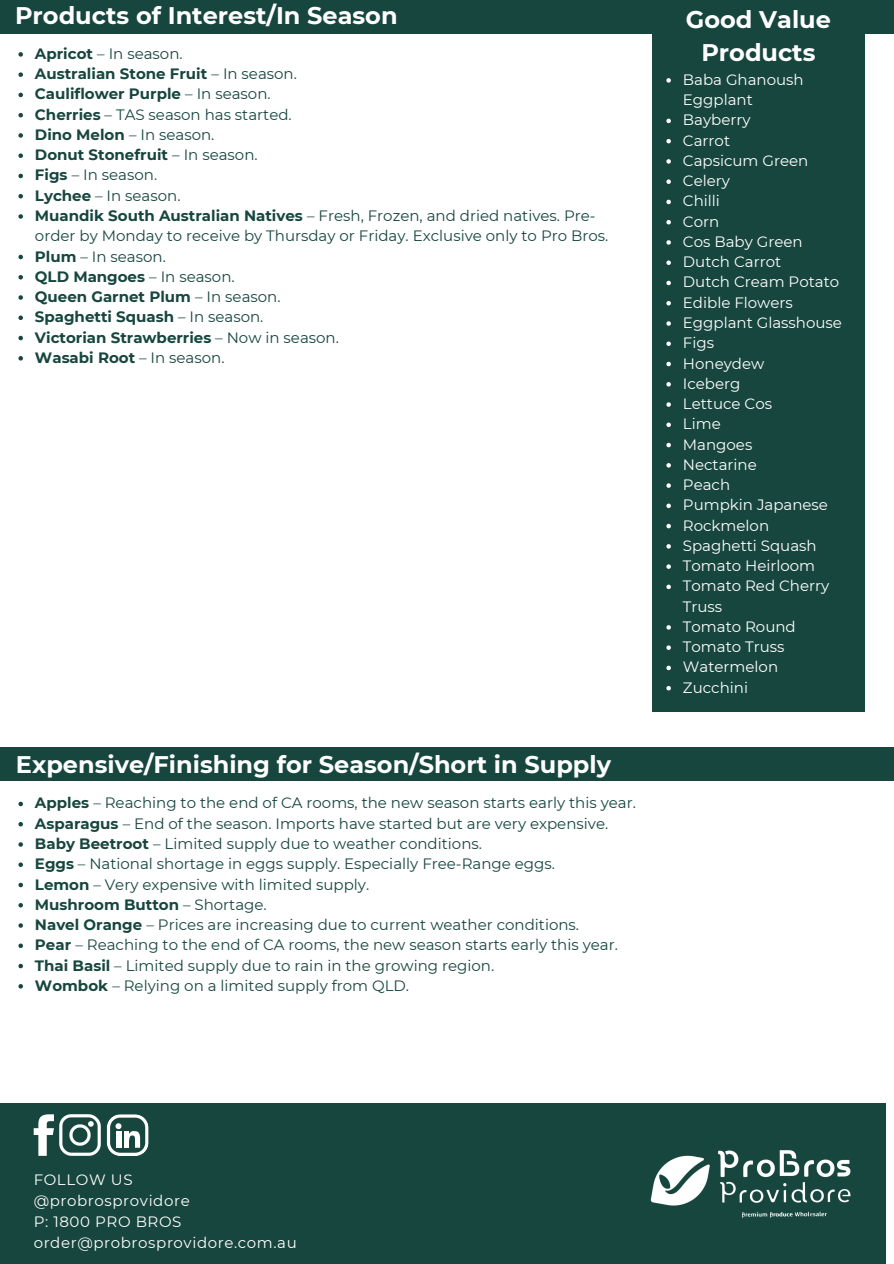
<style>
.page{position:relative;width:894px;height:1264px;background:#fff}
.page>*{position:absolute;margin:0;border:0;box-sizing:border-box;transform-origin:0 0}
.t1{font:700 24px/32.7px "Montserrat";color:#fff;text-align:center}
.t2{font:15px/20.2px "Montserrat";color:#17463e}
.t3{font:15px/20.2px "Montserrat";color:#fff}
.t4{font:700 15px "Montserrat";color:#17463e}
.t5{font:15px "Montserrat";letter-spacing:.04em;color:#fff}
.s1{font-weight:700}
.s2{font-weight:400}
</style>
<div class="page">
<div style="left:0;top:1102px;width:885px;height:161px;background:#17463e"></div>
<svg style="left:34px;top:1114px;width:20px;height:41px"></svg>
<img style="left:59px;top:1114px;width:42px;height:41px">
<img style="left:650px;top:1150px;width:201px;height:68px">
<div style="left:0;top:0;width:893px;height:34px;background:#17463e"></div>
<svg style="left:18px;top:52px;width:5px;height:5px"></svg>
<svg style="left:18px;top:72px;width:5px;height:5px"></svg>
<svg style="left:18px;top:93px;width:5px;height:4px"></svg>
<svg style="left:18px;top:113px;width:5px;height:4px"></svg>
<svg style="left:18px;top:133px;width:5px;height:5px"></svg>
<svg style="left:18px;top:153px;width:5px;height:5px"></svg>
<svg style="left:18px;top:174px;width:5px;height:4px"></svg>
<svg style="left:18px;top:194px;width:5px;height:4px"></svg>
<svg style="left:18px;top:214px;width:5px;height:5px"></svg>
<svg style="left:18px;top:255px;width:5px;height:4px"></svg>
<svg style="left:18px;top:275px;width:5px;height:4px"></svg>
<svg style="left:18px;top:295px;width:5px;height:5px"></svg>
<svg style="left:18px;top:315px;width:5px;height:5px"></svg>
<svg style="left:18px;top:336px;width:5px;height:4px"></svg>
<svg style="left:18px;top:356px;width:5px;height:4px"></svg>
<div style="left:652px;top:7px;width:212px;height:705px;background:#17463e"></div>
<div style="left:0;top:746px;width:893px;height:34px;background:#17463e"></div>
<svg style="left:18px;top:801px;width:5px;height:5px"></svg>
<svg style="left:18px;top:822px;width:5px;height:4px"></svg>
<svg style="left:18px;top:842px;width:5px;height:4px"></svg>
<svg style="left:18px;top:862px;width:5px;height:5px"></svg>
<svg style="left:18px;top:882px;width:5px;height:5px"></svg>
<svg style="left:18px;top:903px;width:5px;height:4px"></svg>
<svg style="left:18px;top:923px;width:5px;height:4px"></svg>
<svg style="left:18px;top:943px;width:5px;height:5px"></svg>
<svg style="left:18px;top:963px;width:5px;height:5px"></svg>
<svg style="left:18px;top:984px;width:5px;height:4px"></svg>
<svg style="left:666px;top:78px;width:4px;height:5px"></svg>
<svg style="left:666px;top:119px;width:4px;height:4px"></svg>
<svg style="left:666px;top:139px;width:4px;height:4px"></svg>
<svg style="left:666px;top:159px;width:4px;height:5px"></svg>
<svg style="left:666px;top:179px;width:4px;height:5px"></svg>
<svg style="left:666px;top:200px;width:4px;height:4px"></svg>
<svg style="left:666px;top:220px;width:4px;height:4px"></svg>
<svg style="left:666px;top:240px;width:4px;height:5px"></svg>
<svg style="left:666px;top:260px;width:4px;height:5px"></svg>
<svg style="left:666px;top:281px;width:4px;height:4px"></svg>
<svg style="left:666px;top:301px;width:4px;height:4px"></svg>
<svg style="left:666px;top:321px;width:4px;height:5px"></svg>
<svg style="left:666px;top:341px;width:4px;height:5px"></svg>
<svg style="left:666px;top:362px;width:4px;height:4px"></svg>
<svg style="left:666px;top:382px;width:4px;height:4px"></svg>
<svg style="left:666px;top:402px;width:4px;height:5px"></svg>
<svg style="left:666px;top:422px;width:4px;height:5px"></svg>
<svg style="left:666px;top:443px;width:4px;height:4px"></svg>
<svg style="left:666px;top:463px;width:4px;height:4px"></svg>
<svg style="left:666px;top:483px;width:4px;height:5px"></svg>
<svg style="left:666px;top:503px;width:4px;height:5px"></svg>
<svg style="left:666px;top:524px;width:4px;height:4px"></svg>
<svg style="left:666px;top:544px;width:4px;height:4px"></svg>
<svg style="left:666px;top:564px;width:4px;height:5px"></svg>
<svg style="left:666px;top:584px;width:4px;height:5px"></svg>
<svg style="left:666px;top:625px;width:4px;height:4px"></svg>
<svg style="left:666px;top:645px;width:4px;height:5px"></svg>
<svg style="left:666px;top:665px;width:4px;height:5px"></svg>
<svg style="left:666px;top:686px;width:4px;height:4px"></svg>
<svg style="left:107px;top:1114px;width:41px;height:41px"></svg>
<p class="t1" style="left:15px;top:-1px;width:384px">Products of Interest/In Season</p>
<p class="t2" style="left:35px;top:43px;width:149px"><span class="s1">Apricot</span> – In season.</p>
<p class="t4" style="left:35px;top:65px;width:263px">Australian Stone Fruit <span class="s2">– In season.</span></p>
<p class="t4" style="left:35px;top:85px;width:237px">Cauliflower Purple <span class="s2">– In season.</span></p>
<p class="t2" style="left:35px;top:104px;width:258px"><span class="s1">Cherries</span> – TAS season has started.</p>
<p class="t2" style="left:35px;top:124px;width:181px"><span class="s1">Dino Melon</span> – In season.</p>
<p class="t4" style="left:35px;top:146px;width:224px">Donut Stonefruit <span class="s2">– In season.</span></p>
<p class="t2" style="left:35px;top:165px;width:124px"><span class="s1">Figs</span> – In season.</p>
<p class="t2" style="left:35px;top:185px;width:147px"><span class="s1">Lychee</span> – In season.</p>
<p class="t2" style="left:35px;top:205px;width:574px"><span class="s1">Muandik South Australian Natives</span> – Fresh, Frozen, and dried natives. Pre&shy;order by Monday to receive by Thursday or Friday. Exclusive only to Pro Bros.</p>
<p class="t2" style="left:35px;top:246px;width:132px"><span class="s1">Plum</span> – In season.</p>
<p class="t4" style="left:35px;top:267px;width:201px">QLD Mangoes <span class="s2">– In season.</span></p>
<p class="t4" style="left:35px;top:287px;width:247px">Queen Garnet Plum <span class="s2">– In season.</span></p>
<p class="t4" style="left:35px;top:308px;width:230px">Spaghetti Squash <span class="s2">– In season.</span></p>
<p class="t4" style="left:35px;top:328px;width:305px">Victorian Strawberries <span class="s2">– Now in season.</span></p>
<p class="t4" style="left:35px;top:348px;width:191px">Wasabi Root <span class="s2">– In season.</span></p>
<p class="t1" style="left:16px;top:748px;width:596px">Expensive/Finishing for Season/Short in Supply</p>
<p class="t2" style="left:35px;top:793px;width:602px"><span class="s1">Apples</span> – Reaching to the end of CA rooms, the new season starts early this year.</p>
<p class="t2" style="left:35px;top:813px;width:574px"><span class="s1">Asparagus</span> – End of the season. Imports have started but are very expensive.</p>
<p class="t2" style="left:35px;top:833px;width:448px"><span class="s1">Baby Beetroot</span> – Limited supply due to weather conditions.</p>
<p class="t2" style="left:35px;top:853px;width:521px"><span class="s1">Eggs</span> – National shortage in eggs supply. Especially Free-Range eggs.</p>
<p class="t2" style="left:35px;top:874px;width:336px"><span class="s1">Lemon</span> – Very expensive with limited supply.</p>
<p class="t4" style="left:35px;top:895px;width:233px">Mushroom Button <span class="s2">– Shortage.</span></p>
<p class="t2" style="left:35px;top:914px;width:545px"><span class="s1">Navel Orange</span> – Prices are increasing due to current weather conditions.</p>
<p class="t2" style="left:35px;top:934px;width:584px"><span class="s1">Pear</span> – Reaching to the end of CA rooms, the new season starts early this year.</p>
<p class="t2" style="left:35px;top:955px;width:460px"><span class="s1">Thai Basil</span> – Limited supply due to rain in the growing region.</p>
<p class="t2" style="left:35px;top:975px;width:375px"><span class="s1">Wombok</span> – Relying on a limited supply from QLD.</p>
<p class="t1" style="left:685px;top:3px;width:146px">Good Value<br>Products</p>
<p class="t3" style="left:682px;top:69px;width:122px">Baba Ghanoush<br>Eggplant</p>
<p class="t3" style="left:682px;top:110px;width:69px">Bayberry</p>
<p class="t3" style="left:682px;top:130px;width:49px">Carrot</p>
<p class="t3" style="left:682px;top:150px;width:127px">Capsicum Green</p>
<p class="t3" style="left:682px;top:171px;width:49px">Celery</p>
<p class="t3" style="left:682px;top:191px;width:39px">Chilli</p>
<p class="t3" style="left:682px;top:211px;width:38px">Corn</p>
<p class="t3" style="left:682px;top:231px;width:121px">Cos Baby Green</p>
<p class="t3" style="left:682px;top:252px;width:100px">Dutch Carrot</p>
<p class="t3" style="left:682px;top:272px;width:158px">Dutch Cream Potato</p>
<p class="t3" style="left:682px;top:292px;width:111px">Edible Flowers</p>
<p class="t3" style="left:682px;top:312px;width:160px">Eggplant Glasshouse</p>
<p class="t3" style="left:682px;top:333px;width:33px">Figs</p>
<p class="t3" style="left:682px;top:353px;width:83px">Honeydew</p>
<p class="t3" style="left:682px;top:373px;width:59px">Iceberg</p>
<p class="t3" style="left:682px;top:393px;width:91px">Lettuce Cos</p>
<p class="t3" style="left:682px;top:414px;width:39px">Lime</p>
<p class="t3" style="left:682px;top:434px;width:71px">Mangoes</p>
<p class="t3" style="left:682px;top:454px;width:75px">Nectarine</p>
<p class="t3" style="left:682px;top:474px;width:49px">Peach</p>
<p class="t3" style="left:682px;top:495px;width:147px">Pumpkin Japanese</p>
<p class="t3" style="left:682px;top:515px;width:88px">Rockmelon</p>
<p class="t3" style="left:682px;top:535px;width:135px">Spaghetti Squash</p>
<p class="t3" style="left:682px;top:555px;width:134px">Tomato Heirloom</p>
<p class="t3" style="left:682px;top:576px;width:148px">Tomato Red Cherry<br>Truss</p>
<p class="t3" style="left:682px;top:616px;width:114px">Tomato Round</p>
<p class="t3" style="left:682px;top:636px;width:103px">Tomato Truss</p>
<p class="t3" style="left:682px;top:657px;width:97px">Watermelon</p>
<p class="t3" style="left:682px;top:677px;width:67px">Zucchini</p>
<p class="t5" style="left:34px;top:1170px;width:100px">FOLLOW US</p>
<p class="t5" style="left:34px;top:1191px;width:157px">@probrosprovidore</p>
<p class="t5" style="left:34px;top:1212px;width:149px">P: 1800 PRO BROS</p>
<p class="t5" style="left:34px;top:1233px;width:264px">order@probrosprovidore.com.au</p>
</div>
